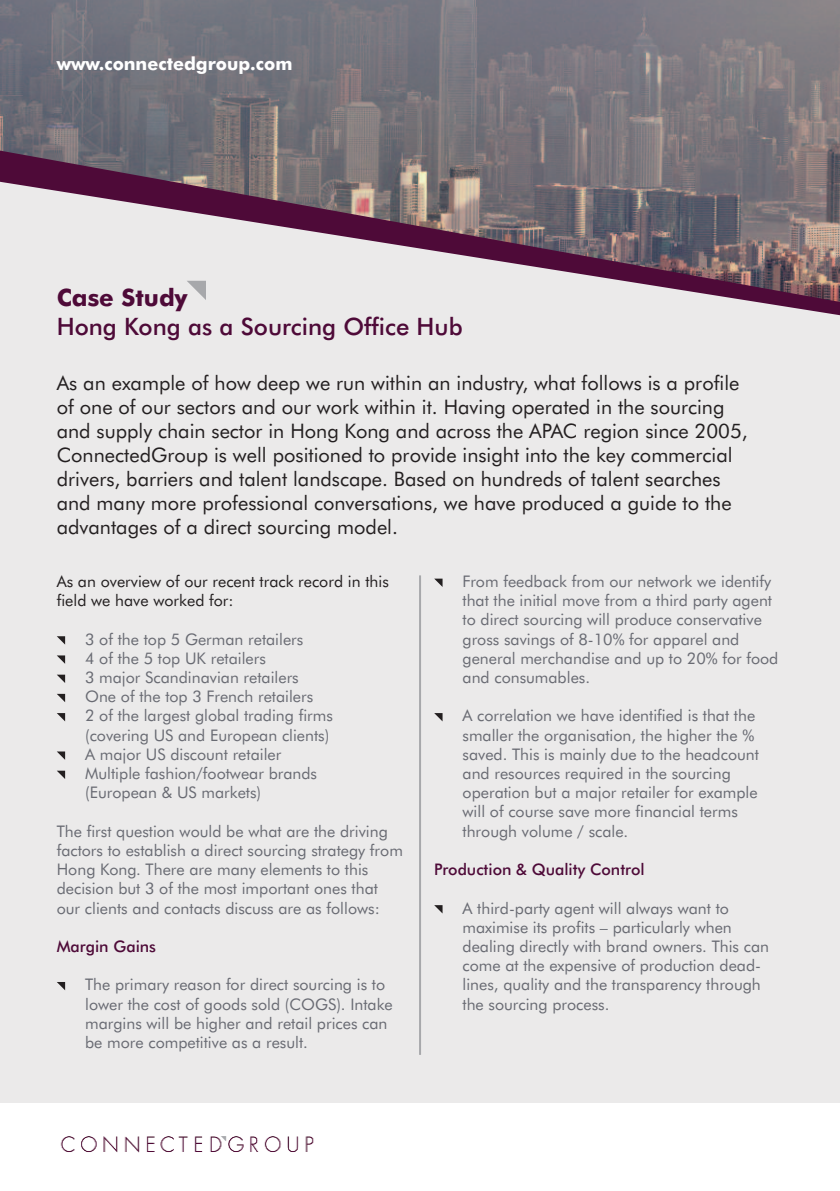
<style>
.page{position:relative;width:840px;height:1191px;background:#fff}
.page>*{position:absolute;margin:0;border:0;box-sizing:border-box;transform-origin:0 0}
.t1{font:500 24px "Futura BT";color:#4e0a38}
.t2{font:700 24px "Futura BT";color:#4e0a38}
.t3{font:20px/24px "Futura BT";color:#231f20}
.t4{font:700 18px "Futura BT";color:#fff}
.t5{font:16px/19.2px "Futura BT";color:#696b73}
.t6{font:16px/19.2px "Futura BT";color:#231f20}
.t7{font:500 16px "Futura BT";color:#4e0a38}
</style>
<div class="page">
<div style="left:0;top:0;width:839px;height:1102px;background:#ebeaea"></div>
<svg style="left:57px;top:636px;width:8px;height:8px"></svg>
<svg style="left:57px;top:655px;width:8px;height:9px"></svg>
<svg style="left:57px;top:674px;width:8px;height:9px"></svg>
<svg style="left:57px;top:694px;width:8px;height:8px"></svg>
<svg style="left:57px;top:713px;width:8px;height:8px"></svg>
<svg style="left:57px;top:751px;width:8px;height:9px"></svg>
<svg style="left:57px;top:770px;width:8px;height:9px"></svg>
<svg style="left:57px;top:982px;width:8px;height:8px"></svg>
<svg style="left:434px;top:578px;width:8px;height:9px"></svg>
<svg style="left:434px;top:713px;width:8px;height:8px"></svg>
<svg style="left:434px;top:905px;width:8px;height:8px"></svg>
<img style="left:60px;top:1136px;width:254px;height:17px">
<hr style="left:419px;top:575px;width:2px;height:479px;background:#a7a8ab">
<img style="left:0;top:0;width:839px;height:302px">
<svg style="left:186px;top:281px;width:20px;height:19px"></svg>
<p class="t4" style="left:57px;top:57px;width:237px">www.connectedgroup.com</p>
<h1 class="t2" style="left:57px;top:288px;width:132px">Case Study</h1>
<h1 class="t1" style="left:57px;top:317px;width:407px">Hong Kong as a Sourcing Office Hub</h1>
<p class="t3" style="left:57px;top:372px;width:692px">As an example of how deep we run within an industry, what follows is a profile of one of our sectors and our work within it. Having operated in the sourcing and supply chain sector in Hong Kong and across the APAC region since 2005, ConnectedGroup is well positioned to provide insight into the key commercial drivers, barriers and talent landscape. Based on hundreds of talent searches and many more professional conversations, we have produced a guide to the advantages of a direct sourcing model.</p>
<p class="t6" style="left:57px;top:573px;width:333px">As an overview of our recent track record in this field we have worked for:</p>
<p class="t5" style="left:85px;top:630px;width:249px">3 of the top 5 German retailers<br>4 of the 5 top UK retailers<br>3 major Scandinavian retailers<br>One of the top 3 French retailers<br>2 of the largest global trading firms (covering US and European clients)<br>A major US discount retailer<br>Multiple fashion/footwear brands (European &amp; US markets)</p>
<p class="t5" style="left:57px;top:822px;width:347px">The first question would be what are the driving factors to establish a direct sourcing strategy from Hong Kong. There are many elements to this decision but 3 of the most important ones that our clients and contacts discuss are as follows:</p>
<p class="t7" style="left:57px;top:939px;width:101px">Margin Gains</p>
<p class="t5" style="left:85px;top:976px;width:309px">The primary reason for direct sourcing is to lower the cost of goods sold (COGS). Intake margins will be higher and retail prices can be more competitive as a result.</p>
<p class="t5" style="left:462px;top:573px;width:317px">From feedback from our network we identify that the initial move from a third party agent to direct sourcing will produce conservative gross savings of 8-10% for apparel and general merchandise and up to 20% for food and consumables.</p>
<p class="t5" style="left:462px;top:707px;width:298px">A correlation we have identified is that the smaller the organisation, the higher the % saved. This is mainly due to the headcount and resources required in the sourcing operation but a major retailer for example will of course save more financial terms through volume / scale.</p>
<p class="t7" style="left:434px;top:863px;width:212px">Production &amp; Quality Control</p>
<p class="t5" style="left:462px;top:899px;width:308px">A third-party agent will always want to maximise its profits – particularly when dealing directly with brand owners. This can come at the expensive of production dead&shy;lines, quality and the transparency through the sourcing process.</p>
</div>
